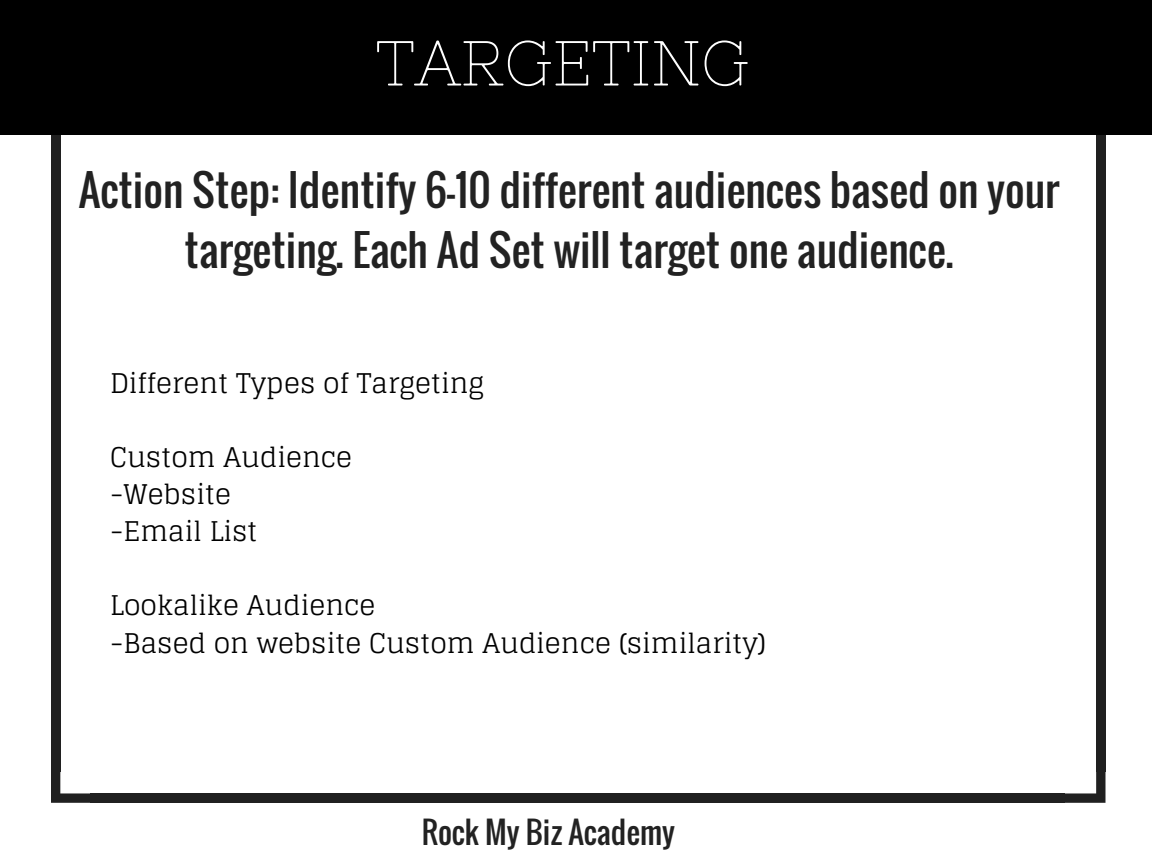
<style>
.page{position:relative;width:1152px;height:864px;background:#fff}
.page>*{position:absolute;margin:0;border:0;box-sizing:border-box;transform-origin:0 0}
.t1{font:63.45px "Nixie One";color:#fff}
.t2{font:42.3px/59.7px "Oswald";color:#222;text-align:center}
.t3{font:30.15px "Oswald";color:#222}
.t4{font:27.15px/37.2px "Glegoo";color:#000}
</style>
<div class="page">
<div style="left:51px;top:82px;width:9px;height:690px;background:#202020"></div>
<svg style="left:51px;top:770px;width:39px;height:33px"></svg>
<div style="left:90px;top:793px;width:974px;height:10px;background:#202020"></div>
<svg style="left:1064px;top:772px;width:42px;height:31px"></svg>
<div style="left:1096px;top:82px;width:10px;height:690px;background:#202020"></div>
<div style="left:0;top:0;width:1152px;height:135px;background:#000"></div>
<h1 class="t1" style="left:376px;top:27px;width:375px">TARGETING</h1>
<h2 class="t2" style="left:79px;top:159px;width:982px">Action Step: Identify 6-10 different audiences based on your targeting. Each Ad Set will target one audience.</h2>
<p class="t4" style="left:110px;top:364px;width:376px">Different Types of Targeting</p>
<p class="t4" style="left:110px;top:438px;width:243px">Custom Audience -Website<br>-Email List</p>
<p class="t4" style="left:110px;top:587px;width:657px">Lookalike Audience<br>-Based on website Custom Audience (similarity)</p>
<p class="t3" style="left:422px;top:809px;width:255px">Rock My Biz Academy</p>
</div>
